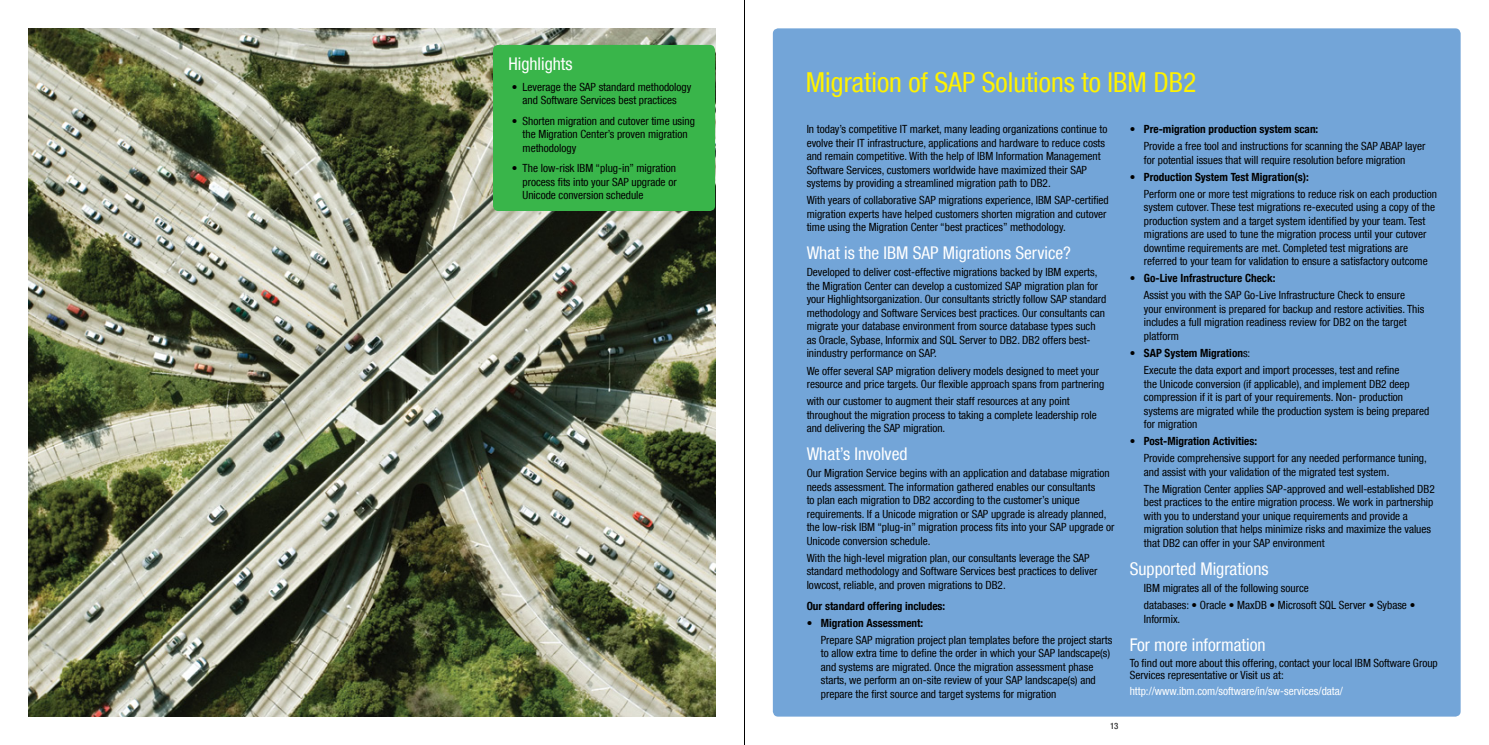
<style>
.page{position:relative;width:1489px;height:745px;background:#fff}
.page>*{position:absolute;margin:0;border:0;box-sizing:border-box;transform-origin:0 0}
.t1{font:condensed 27.5px "Helvetica Neue LT Com";color:#fff200}
.t2{font:condensed 17.5px "Helvetica Neue LT Com";color:#fff}
.t3{font:condensed 11.25px/13.5px "Helvetica Neue LT Com";color:#000}
.t4{font:700 condensed 11.25px "Helvetica Neue LT Com";color:#000}
.t5{font:condensed 11.25px "Helvetica Neue LT Com";color:#fff}
.t6{font:condensed 8.75px "Helvetica Neue LT Com";color:#000}
.s1{font-weight:700}
</style>
<div class="page">
<img style="left:28px;top:28px;width:687px;height:688px">
<div style="left:773px;top:28px;width:687px;height:688px;background:#73a5d8;border-radius:5px"></div>
<hr style="left:744px;top:0;width:1px;height:744px;background:#000">
<div style="left:493px;top:45px;width:222px;height:166px;background:#39b54a;border-radius:5px"></div>
<h2 class="t2" style="left:508px;top:54px;width:66px">Highlights</h2>
<p class="t3" style="left:512px;top:80px;width:181px;text-align:center">• Leverage the SAP standard methodology and Software Services best practices</p>
<p class="t3" style="left:522px;top:114px;width:174px;text-indent:-11px">• Shorten migration and cutover time using the Migration Center’s proven migration methodology</p>
<p class="t3" style="left:522px;top:161px;width:156px;text-align:justify;text-indent:-11px">• The low-risk IBM “plug-in” migration process fits into your SAP upgrade or Unicode conversion schedule</p>
<h1 class="t1" style="left:806px;top:66px;width:392px">Migration of SAP Solutions to IBM DB2</h1>
<p class="t3" style="left:806px;top:122px;width:302px">In today’s competitive IT market, many leading organizations continue to evolve their IT infrastructure, applications and hardware to reduce costs and remain competitive. With the help of IBM Information Management Software Services, customers worldwide have maximized their SAP systems by providing a streamlined migration path to DB2.</p>
<p class="t3" style="left:806px;top:193px;width:304px">With years of collaborative SAP migrations experience, IBM SAP-certified migration experts have helped customers shorten migration and cutover time using the Migration Center “best practices” methodology.</p>
<h2 class="t2" style="left:806px;top:243px;width:266px">What is the IBM SAP Migrations Service?</h2>
<p class="t3" style="left:806px;top:265px;width:301px">Developed to deliver cost-effective migrations backed by IBM experts, the Migration Center can develop a customized SAP migration plan for your Highlightsorganization. Our consultants strictly follow SAP standard methodology and Software Services best practices. Our consultants can migrate your database environment from source database types such as Oracle, Sybase, Informix and SQL Server to DB2. DB2 offers best&shy;inindustry performance on SAP.</p>
<p class="t3" style="left:806px;top:363px;width:299px">We offer several SAP migration delivery models designed to meet your resource and price targets. Our flexible approach spans from partnering</p>
<p class="t3" style="left:806px;top:394px;width:292px">with our customer to augment their staff resources at any point throughout the migration process to taking a complete leadership role and delivering the SAP migration.</p>
<h2 class="t2" style="left:806px;top:443px;width:102px">What’s Involved</h2>
<p class="t3" style="left:806px;top:466px;width:309px">Our Migration Service begins with an application and database migration needs assessment. The information gathered enables our consultants<br>to plan each migration to DB2 according to the customer’s unique requirements. If a Unicode migration or SAP upgrade is already planned, the low-risk IBM “plug-in” migration process fits into your SAP upgrade or Unicode conversion schedule.</p>
<p class="t3" style="left:806px;top:551px;width:292px">With the high-level migration plan, our consultants leverage the SAP standard methodology and Software Services best practices to deliver lowcost, reliable, and proven migrations to DB2.</p>
<p class="t4" style="left:806px;top:598px;width:140px">Our standard offering includes:</p>
<p class="t4" style="left:806px;top:615px;width:118px">• Migration Assessment:</p>
<p class="t3" style="left:821px;top:632px;width:293px">Prepare SAP migration project plan templates before the project starts to allow extra time to define the order in which your SAP landscape(s) and systems are migrated. Once the migration assessment phase starts, we perform an on-site review of your SAP landscape(s) and prepare the first source and target systems for migration</p>
<p class="t4" style="left:1129px;top:122px;width:190px">• Pre-migration production system scan:</p>
<p class="t3" style="left:1144px;top:139px;width:283px">Provide a free tool and instructions for scanning the SAP ABAP layer for potential issues that will require resolution before migration</p>
<p class="t4" style="left:1129px;top:170px;width:180px">• Production System Test Migration(s):</p>
<p class="t3" style="left:1144px;top:187px;width:295px">Perform one or more test migrations to reduce risk on each production system cutover. These test migrations re-executed using a copy of the production system and a target system identified by your team. Test migrations are used to tune the migration process until your cutover downtime requirements are met. Completed test migrations are referred to your team for validation to ensure a satisfactory outcome</p>
<p class="t4" style="left:1129px;top:271px;width:147px">• Go-Live Infrastructure Check:</p>
<p class="t3" style="left:1144px;top:288px;width:282px">Assist you with the SAP Go-Live Infrastructure Check to ensure your environment is prepared for backup and restore activities. This includes a full migration readiness review for DB2 on the target platform</p>
<p class="t3" style="left:1144px;top:344px;width:257px;line-height:17px;text-indent:-14px"><span class="s1">• SAP System Migration</span>s:<br>Execute the data export and import processes, test and refine</p>
<p class="t3" style="left:1144px;top:376px;width:287px">the Unicode conversion (if applicable), and implement DB2 deep compression if it is part of your requirements. Non- production systems are migrated while the production system is being prepared for migration</p>
<p class="t4" style="left:1129px;top:434px;width:129px">• Post-Migration Activities:</p>
<p class="t3" style="left:1144px;top:451px;width:284px">Provide comprehensive support for any needed performance tuning, and assist with your validation of the migrated test system.</p>
<p class="t3" style="left:1144px;top:482px;width:292px">The Migration Center applies SAP-approved and well-established DB2 best practices to the entire migration process. We work in partnership with you to understand your unique requirements and provide a migration solution that helps minimize risks and maximize the values that DB2 can offer in your SAP environment</p>
<h2 class="t2" style="left:1129px;top:558px;width:140px">Supported Migrations</h2>
<p class="t3" style="left:1144px;top:579px;width:273px;line-height:17px">IBM migrates all of the following source<br>databases: • Oracle • MaxDB • Microsoft SQL Server • Sybase •</p>
<p class="t3" style="left:1144px;top:611px;width:38px">Informix.</p>
<h2 class="t2" style="left:1129px;top:634px;width:137px">For more information</h2>
<p class="t3" style="left:1129px;top:656px;width:309px;line-height:12.5px">To find out more about this offering, contact your local IBM Software Group<br>Services representative or Visit us at:</p>
<p class="t5" style="left:1129px;top:684px;width:215px">http://www.ibm.com/software/in/sw-services/data/</p>
<p class="t6" style="left:1110px;top:720px;width:10px">13</p>
</div>
